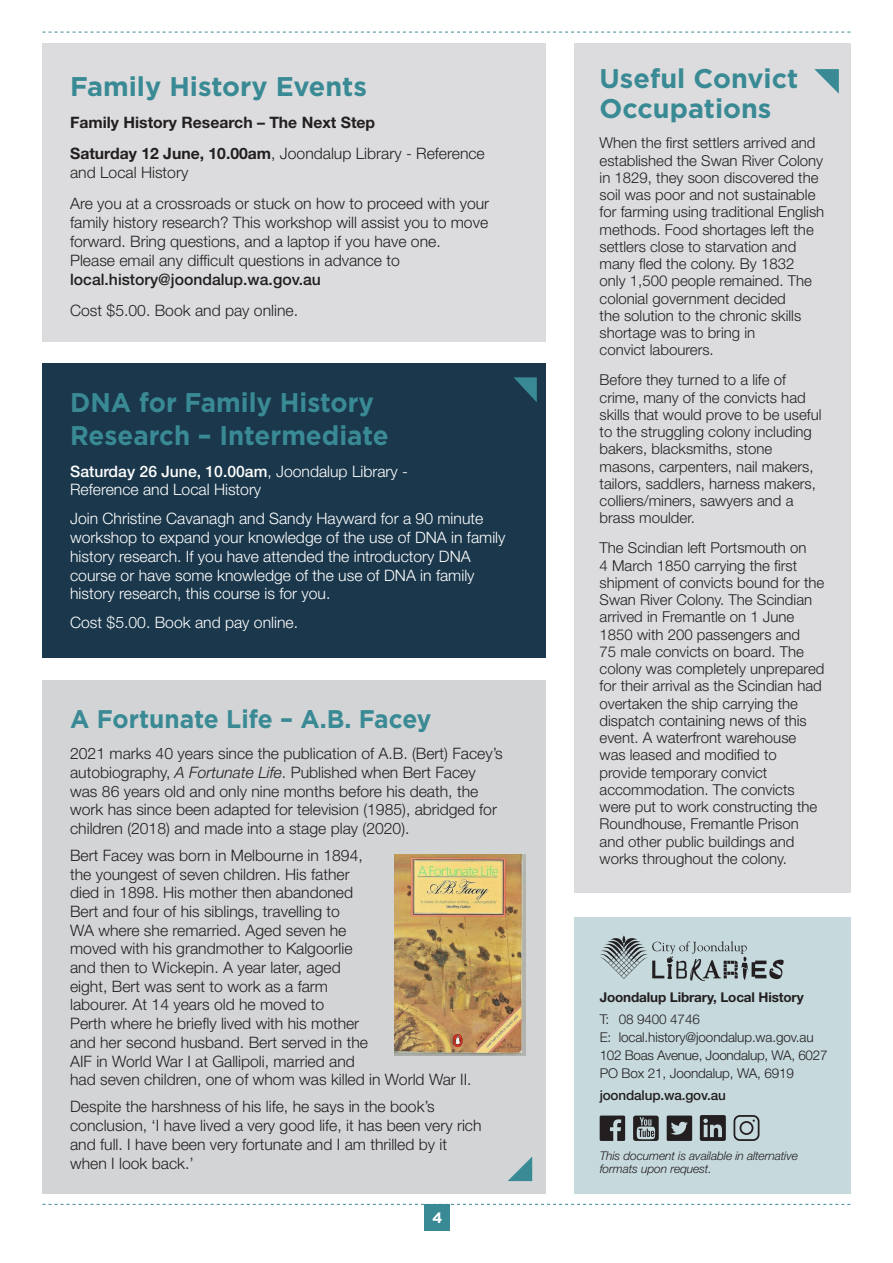
<style>
.page{position:relative;width:893px;height:1263px;background:#fff}
.page>*{position:absolute;margin:0;border:0;box-sizing:border-box;transform-origin:0 0}
.Paragraph_Style_1{font:700 27px/30px "Gotham";color:#398a94}
.Sub_Heads{font:700 27px/32.4px "Gotham";color:#398a94;scale:.96 1}
.Sub_Heads-2{font:700 25.5px "Gotham";color:#398a94;scale:.96 1}
.Body{font:300 15.75px/18.8px "Helvetica Neue LT Std";color:#231f20}
.Paragraph_Style_1-2{font:300 15.75px/19.2px "Helvetica Neue LT Std";color:#231f20}
.Body-2{font:300 15.75px/18.9px "Helvetica Neue LT Std";color:#fff}
.Body-3{font:500 15.75px "Helvetica Neue LT Std";color:#fff}
.Paragraph_Style_1-3{font:700 15.75px "Helvetica Neue LT Std";color:#231f20}
.Paragraph_Style_1-4{font:500 15.75px "Helvetica Neue LT Std";color:#231f20}
.Paragraph_Style_1-5{font:300 15px/17.2px "Helvetica Neue LT Std";color:#231f20}
.Paragraph_Style_1-6{font:700 15px "Gotham";color:#fff}
.t1{font:300 13.5px/18px "Helvetica Neue LT Std";letter-spacing:-.01em;color:#231f20}
.t2{font:700 13.5px "Helvetica Neue LT Std";letter-spacing:-.01em;color:#231f20}
.t3{font:500 13.5px "Helvetica Neue LT Std";letter-spacing:-.01em;color:#231f20}
.t4{font:italic 300 12px/13.5px "Helvetica Neue LT Std";letter-spacing:-.01em;color:#231f20}
.s1{font-weight:700}
.s2{font-weight:300}
.s3{font-style:italic}
</style>
<div class="page">
<div style="left:574px;top:43px;width:276px;height:850px;background:#dcdcde"></div>
<div style="left:574px;top:917px;width:276px;height:277px;background:#c6d9dd"></div>
<svg style="left:600px;top:935px;width:184px;height:46px"></svg>
<svg style="left:600px;top:1115px;width:25px;height:26px"></svg>
<svg style="left:633px;top:1115px;width:26px;height:26px"></svg>
<svg style="left:667px;top:1115px;width:25px;height:26px"></svg>
<svg style="left:700px;top:1115px;width:26px;height:26px"></svg>
<svg style="left:733px;top:1115px;width:27px;height:26px"></svg>
<svg style="left:43px;top:32px;width:807px;height:1px"></svg>
<svg style="left:814px;top:69px;width:25px;height:25px"></svg>
<div style="left:424px;top:1204px;width:26px;height:27px;background:#398a94"></div>
<svg style="left:43px;top:1204px;width:807px;height:1px"></svg>
<div style="left:43px;top:680px;width:503px;height:514px;background:#d3d4d6"></div>
<svg style="left:508px;top:1157px;width:24px;height:24px"></svg>
<div style="left:43px;top:363px;width:503px;height:295px;background:#1a374b"></div>
<svg style="left:514px;top:377px;width:23px;height:25px"></svg>
<div style="left:43px;top:43px;width:503px;height:299px;background:#dcdcde"></div>
<img style="left:394px;top:854px;width:132px;height:201px">
<p class="Paragraph_Style_1" style="left:70px;top:70px;width:298px">Family History Events</p>
<p class="Paragraph_Style_1-3" style="left:70px;top:113px;width:307px">Family History Research – The Next Step</p>
<p class="Paragraph_Style_1-2" style="left:70px;top:143px;width:416px"><span class="s1">Saturday 12 June, 10.00am</span>, Joondalup Library - Reference and Local History</p>
<p class="Paragraph_Style_1-2" style="left:70px;top:193px;width:421px;text-align:justify">Are you at a crossroads or stuck on how to proceed with your family history research? This workshop will assist you to move forward. Bring questions, and a laptop if you have one.</p>
<p class="Paragraph_Style_1-2" style="left:70px;top:251px;width:331px">Please email any difficult questions in advance to</p>
<p class="Paragraph_Style_1-4" style="left:70px;top:270px;width:252px">local.history@joondalup.wa.gov.au</p>
<p class="Paragraph_Style_1-2" style="left:70px;top:301px;width:229px">Cost $5.00. Book and pay online.</p>
<p class="Sub_Heads" style="left:70px;top:386px;width:333px">DNA for Family History<br>Research – Intermediate</p>
<p class="Body-3" style="left:70px;top:461px;width:339px">Saturday 26 June, 10.00am<span class="s2">, Joondalup Library -</span></p>
<p class="Body-2" style="left:70px;top:480px;width:193px">Reference and Local History</p>
<p class="Body-2" style="left:70px;top:508px;width:437px">Join Christine Cavanagh and Sandy Hayward for a 90 minute workshop to expand your knowledge of the use of DNA in family history research. If you have attended the introductory DNA course or have some knowledge of the use of DNA in family history research, this course is for you.</p>
<p class="Body-2" style="left:70px;top:612px;width:229px">Cost $5.00. Book and pay online.</p>
<p class="Sub_Heads-2" style="left:70px;top:704px;width:378px">A Fortunate Life – A.B. Facey</p>
<p class="Body" style="left:70px;top:744px;width:434px">2021 marks 40 years since the publication of A.B. (Bert) Facey’s autobiography, <span class="s3">A Fortunate Life</span>. Published when Bert Facey was 86 years old and only nine months before his death, the work has since been adapted for television (1985), abridged for children (2018) and made into a stage play (2020).</p>
<p class="Body" style="left:70px;top:846px;width:294px">Bert Facey was born in Melbourne in 1894,</p>
<p class="Body" style="left:70px;top:864px;width:281px">the youngest of seven children. His father</p>
<p class="Body" style="left:70px;top:883px;width:284px">died in 1898. His mother then abandoned</p>
<p class="Body" style="left:70px;top:902px;width:271px">Bert and four of his siblings, travelling to</p>
<p class="Body" style="left:70px;top:920px;width:278px">WA where she remarried. Aged seven he</p>
<p class="Body" style="left:70px;top:939px;width:284px">moved with his grandmother to Kalgoorlie</p>
<p class="Body" style="left:70px;top:958px;width:272px">and then to Wickepin. A year later, aged</p>
<p class="Body" style="left:70px;top:976px;width:259px">eight, Bert was sent to work as a farm</p>
<p class="Body" style="left:70px;top:995px;width:256px">labourer. At 14 years old he moved to</p>
<p class="Body" style="left:70px;top:1014px;width:291px">Perth where he briefly lived with his mother</p>
<p class="Body" style="left:70px;top:1032px;width:299px">and her second husband. Bert served in the</p>
<p class="Body" style="left:70px;top:1051px;width:286px">AIF in World War I at Gallipoli, married and</p>
<p class="Body" style="left:70px;top:1070px;width:403px">had seven children, one of whom was killed in World War II.</p>
<p class="Body" style="left:70px;top:1097px;width:413px">Despite the harshness of his life, he says in the book’s conclusion, ‘I have lived a very good life, it has been very rich and full. I have been very fortunate and I am thrilled by it</p>
<p class="Body" style="left:70px;top:1153px;width:125px">when I look back.’</p>
<p class="Paragraph_Style_1-6" style="left:432px;top:1209px;width:12px">4</p>
<p class="Paragraph_Style_1" style="left:600px;top:63px;width:200px">Useful Convict<br>Occupations</p>
<p class="Paragraph_Style_1-5" style="left:600px;top:134px;width:226px">When the first settlers arrived and established the Swan River Colony in 1829, they soon discovered the soil was poor and not sustainable for farming using traditional English methods. Food shortages left the settlers close to starvation and many fled the colony. By 1832<br>only 1,500 people remained. The colonial government decided<br>the solution to the chronic skills shortage was to bring in</p>
<p class="Paragraph_Style_1-5" style="left:600px;top:341px;width:116px">convict labourers.</p>
<p class="Paragraph_Style_1-5" style="left:600px;top:371px;width:223px">Before they turned to a life of crime, many of the convicts had skills that would prove to be useful to the struggling colony including bakers, blacksmiths, stone masons, carpenters, nail makers, tailors, saddlers, harness makers, colliers/miners, sawyers and a brass moulder.</p>
<p class="Paragraph_Style_1-5" style="left:600px;top:539px;width:226px">The Scindian left Portsmouth on<br>4 March 1850 carrying the first shipment of convicts bound for the<br>Swan River Colony. The Scindian arrived in Fremantle on 1 June<br>1850 with 200 passengers and<br>75 male convicts on board. The colony was completely unprepared for their arrival as the Scindian had overtaken the ship carrying the dispatch containing news of this event. A waterfront warehouse was leased and modified to provide temporary convict accommodation. The convicts were put to work constructing the<br>Roundhouse, Fremantle Prison and other public buildings and works throughout the colony.</p>
<p class="t2" style="left:600px;top:988px;width:206px">Joondalup Library, Local History</p>
<p class="t1" style="left:600px;top:1010px;width:229px">T: 08 9400 4746<br>E: local.history@joondalup.wa.gov.au<br>102 Boas Avenue, Joondalup, WA, 6027<br>PO Box 21, Joondalup, WA, 6919</p>
<p class="t3" style="left:600px;top:1087px;width:128px">joondalup.wa.gov.au</p>
<p class="t4" style="left:600px;top:1148px;width:200px">This document is available in alternative formats upon request.</p>
</div>
